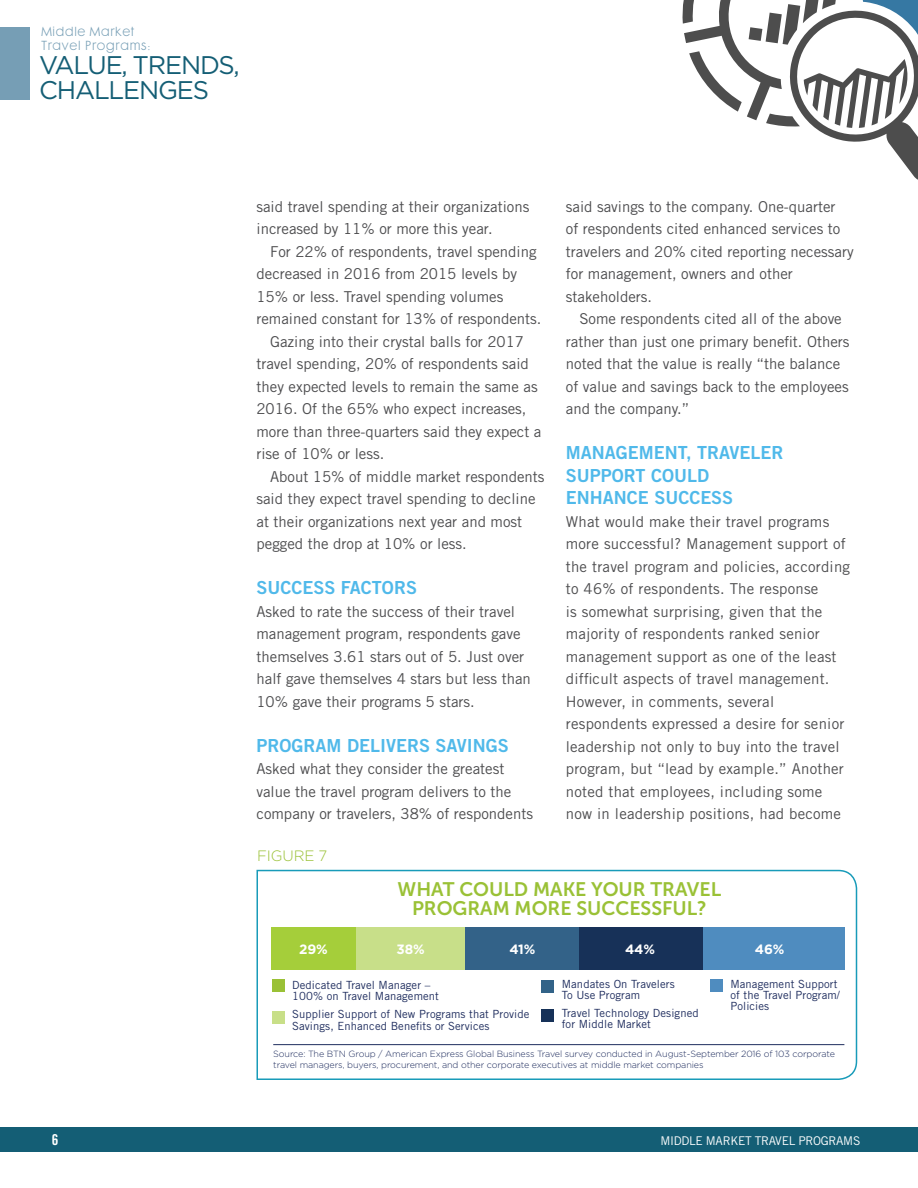
<style>
.page{position:relative;width:918px;height:1188px;background:#fff}
.page>*{position:absolute;margin:0;border:0;box-sizing:border-box;transform-origin:0 0}
.t1{font:25.5px/25.5px "Gotham";letter-spacing:-.045em;color:#145e75}
.t2{font:19.5px/19.5px "Museo Sans 700";color:#9ac136;text-align:center}
.t3{font:18px/22.5px "Trade Gothic LT Std Bd 2";color:#50b9ea}
.t4{font:15px/22.5px "Trade Gothic LT Std";color:#4d4d4f}
.t5{font:300 15px "Gotham";letter-spacing:-.005em;color:#9ac136}
.t6{font:15px "Trade Gothic LT Std Bd Cn 20";color:#fff}
.t7{font:700 13.5px "Gotham";letter-spacing:-.01em;color:#fff}
.t8{font:12px/13.5px "Futura Maxi CG Light";letter-spacing:.06em;color:#769eb5}
.t9{font:12px "Trade Gothic LT Std";letter-spacing:-.025em;color:#fff}
.t10{font:11.25px/11.2px "Trade Gothic LT Std";letter-spacing:.01em;color:#1f2d5e}
.t11{font:300 9px/10.5px "Gotham";letter-spacing:-.01em;color:#1f2d5e}
</style>
<div class="page">
<div style="left:0;top:1127px;width:918px;height:25px;background:#145e75"></div>
<div style="left:0;top:27px;width:30px;height:72px;background:#769eb5"></div>
<svg style="left:682px;top:0;width:236px;height:180px"></svg>
<svg style="left:256px;top:869px;width:602px;height:211px"></svg>
<hr style="left:273px;top:1044px;width:571px;height:1px;background:#1f2d5e">
<div style="left:703px;top:927px;width:141px;height:42px;background:#4f8cbf"></div>
<div style="left:579px;top:927px;width:124px;height:42px;background:#173158"></div>
<div style="left:465px;top:927px;width:114px;height:42px;background:#336288"></div>
<div style="left:356px;top:927px;width:109px;height:42px;background:#c8df89"></div>
<div style="left:272px;top:927px;width:84px;height:42px;background:#a5ce3a"></div>
<div style="left:272px;top:979px;width:13px;height:13px;background:#9ac136"></div>
<div style="left:272px;top:1011px;width:13px;height:13px;background:#c8df88"></div>
<div style="left:541px;top:980px;width:13px;height:13px;background:#326388"></div>
<div style="left:541px;top:1009px;width:13px;height:13px;background:#163158"></div>
<div style="left:710px;top:979px;width:13px;height:13px;background:#4f8cbf"></div>
<p class="t8" style="left:42px;top:25px;width:110px">Middle Market<br>Travel Programs:</p>
<h1 class="t1" style="left:39px;top:52px;width:202px">VALUE, TRENDS,<br>CHALLENGES</h1>
<p class="t4" style="left:256px;top:195px;width:274px">said travel spending at their organizations increased by 11% or more this year.</p>
<p class="t4" style="left:270px;top:240px;width:268px">For 22% of respondents, travel spending</p>
<p class="t4" style="left:256px;top:262px;width:262px">decreased in 2016 from 2015 levels by</p>
<p class="t4" style="left:256px;top:285px;width:248px">15% or less. Travel spending volumes</p>
<p class="t4" style="left:256px;top:307px;width:286px">remained constant for 13% of respondents.</p>
<p class="t4" style="left:270px;top:330px;width:256px">Gazing into their crystal balls for 2017</p>
<p class="t4" style="left:256px;top:352px;width:274px">travel spending, 20% of respondents said</p>
<p class="t4" style="left:256px;top:375px;width:283px">they expected levels to remain the same as</p>
<p class="t4" style="left:256px;top:397px;width:271px">2016. Of the 65% who expect increases,</p>
<p class="t4" style="left:256px;top:420px;width:286px">more than three-quarters said they expect a</p>
<p class="t4" style="left:256px;top:442px;width:129px">rise of 10% or less.</p>
<p class="t4" style="left:270px;top:465px;width:276px">About 15% of middle market respondents</p>
<p class="t4" style="left:256px;top:487px;width:281px">said they expect travel spending to decline</p>
<p class="t4" style="left:256px;top:510px;width:267px">at their organizations next year and most</p>
<p class="t4" style="left:256px;top:532px;width:212px">pegged the drop at 10% or less.</p>
<p class="t3" style="left:256px;top:576px;width:162px">SUCCESS FACTORS</p>
<p class="t4" style="left:256px;top:600px;width:276px">Asked to rate the success of their travel management program, respondents gave themselves 3.61 stars out of 5. Just over half gave themselves 4 stars but less than 10% gave their programs 5 stars.</p>
<p class="t3" style="left:256px;top:734px;width:254px">PROGRAM DELIVERS SAVINGS</p>
<p class="t4" style="left:256px;top:757px;width:278px">Asked what they consider the greatest value the travel program delivers to the company or travelers, 38% of respondents</p>
<p class="t5" style="left:257px;top:848px;width:72px">FIGURE 7</p>
<p class="t4" style="left:566px;top:195px;width:289px">said savings to the company. One-quarter<br>of respondents cited enhanced services to travelers and 20% cited reporting necessary for management, owners and other stakeholders.</p>
<p class="t4" style="left:566px;top:307px;width:285px;text-indent:14px">Some respondents cited all of the above rather than just one primary benefit. Others noted that the value is really “the balance of value and savings back to the employees and the company.”</p>
<p class="t3" style="left:566px;top:441px;width:219px">MANAGEMENT, TRAVELER<br>SUPPORT COULD<br>ENHANCE SUCCESS</p>
<p class="t4" style="left:566px;top:510px;width:286px">What would make their travel programs more successful? Management support of the travel program and policies, according to 46% of respondents. The response<br>is somewhat surprising, given that the majority of respondents ranked senior management support as one of the least difficult aspects of travel management.<br>However, in comments, several respondents expressed a desire for senior leadership not only to buy into the travel program, but “lead by example.” Another noted that employees, including some now in leadership positions, had become</p>
<h2 class="t2" style="left:398px;top:879px;width:325px">WHAT COULD MAKE YOUR TRAVEL<br>PROGRAM MORE SUCCESSFUL?</h2>
<p class="t7" style="left:299px;top:942px;width:30px">29%</p>
<p class="t7" style="left:397px;top:942px;width:30px">38%</p>
<p class="t7" style="left:509px;top:942px;width:28px">41%</p>
<p class="t7" style="left:625px;top:942px;width:31px">44%</p>
<p class="t7" style="left:755px;top:942px;width:31px">46%</p>
<p class="t10" style="left:292px;top:979px;width:148px">Dedicated Travel Manager –<br>100% on Travel Management</p>
<p class="t10" style="left:292px;top:1009px;width:239px">Supplier Support of New Programs that Provide<br>Savings, Enhanced Benefits or Services</p>
<p class="t10" style="left:562px;top:978px;width:115px">Mandates On Travelers<br>To Use Program</p>
<p class="t10" style="left:562px;top:1007px;width:139px">Travel Technology Designed for Middle Market</p>
<p class="t10" style="left:730px;top:978px;width:111px">Management Support of the Travel Program/<br>Policies</p>
<p class="t11" style="left:273px;top:1049px;width:563px">Source: The BTN Group / American Express Global Business Travel survey conducted in August-September 2016 of 103 corporate travel managers, buyers, procurement, and other corporate executives at middle market companies</p>
<p class="t6" style="left:52px;top:1130px;width:8px">6</p>
<p class="t9" style="left:660px;top:1133px;width:201px">MIDDLE MARKET TRAVEL PROGRAMS</p>
</div>
